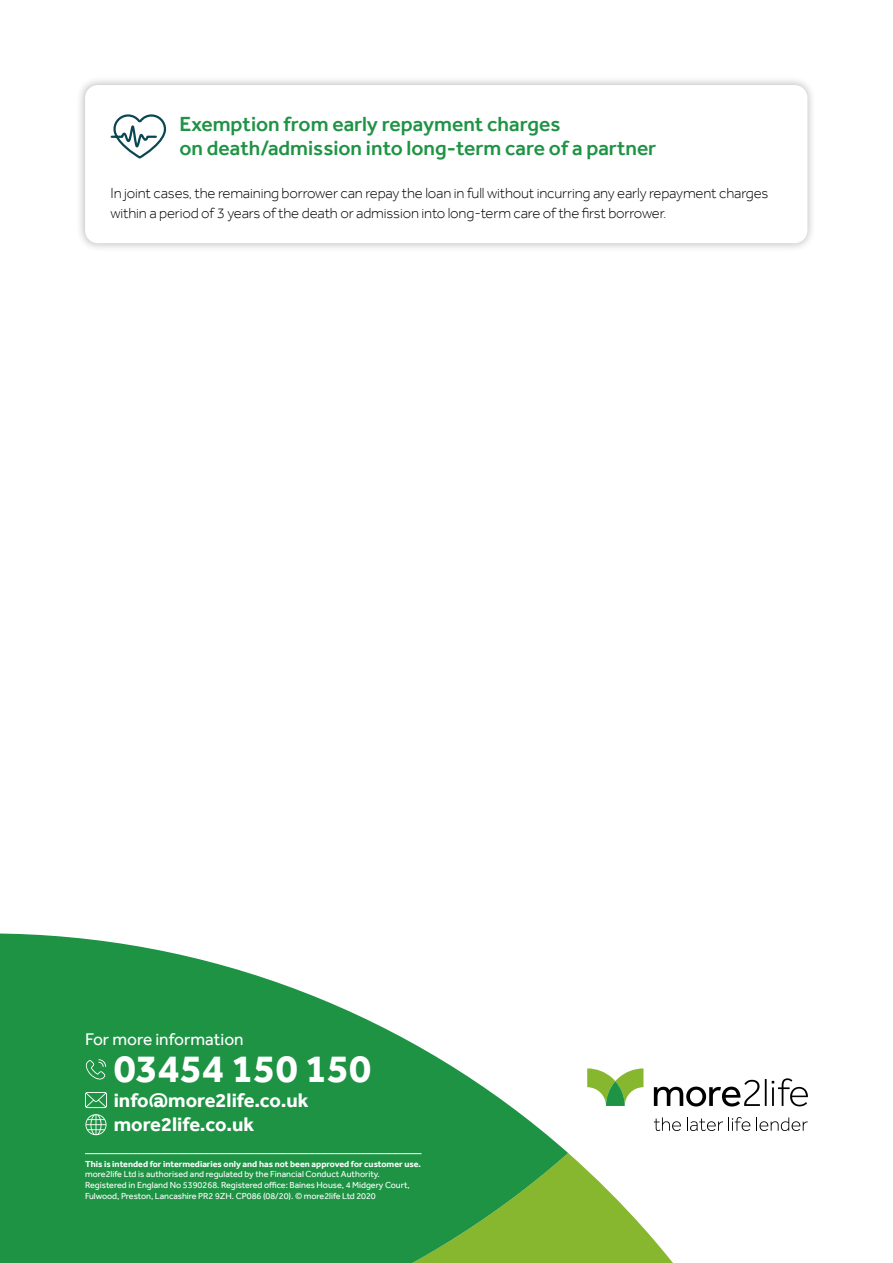
<style>
.page{position:relative;width:893px;height:1263px;background:#fff}
.page>*{position:absolute;margin:0;border:0;box-sizing:border-box;transform-origin:0 0}
.t1{font:700 40.5px "Effra";color:#fff}
.t2{font:500 21px/24px "Effra";color:#1e9344}
.t3{font:700 20.25px/24.3px "Effra";color:#fff}
.t4{font:17.4px "Effra";color:#fff}
.t5{font:300 15px/19.5px "Effra";letter-spacing:-.01em;color:#000}
.t6{font:9px/10.8px "Effra";letter-spacing:-.005em;color:#fff}
.t7{font:700 9px "Effra";color:#fff}
</style>
<div class="page">
<svg style="left:568px;top:1153px;width:105px;height:110px;fill:#87b62f"></svg>
<svg style="left:0;top:933px;width:568px;height:330px;fill:#1e9344"></svg>
<hr style="left:85px;top:1153px;width:336px;height:1px;background:#fff">
<svg style="left:85px;top:1059px;width:21px;height:21px"></svg>
<svg style="left:85px;top:1092px;width:22px;height:16px"></svg>
<svg style="left:85px;top:1114px;width:22px;height:21px"></svg>
<svg style="left:587px;top:1068px;width:56px;height:38px"></svg>
<svg style="left:654px;top:1078px;width:154px;height:28px"></svg>
<svg style="left:654px;top:1117px;width:27px;height:14px"></svg>
<svg style="left:687px;top:1117px;width:63px;height:14px"></svg>
<svg style="left:756px;top:1117px;width:52px;height:14px"></svg>
<div style="left:76px;top:76px;width:741px;height:176px;background:#000;opacity:.3"></div>
<div style="left:85px;top:85px;width:722px;height:158px;background:#fff;border-radius:13px"></div>
<svg style="left:110px;top:114px;width:57px;height:45px"></svg>
<h2 class="t2" style="left:179px;top:112px;width:478px">Exemption from early repayment charges<br>on death/admission into long-term care of a partner</h2>
<h3 class="t5" style="left:111px;top:183px;width:659px">In joint cases, the remaining borrower can repay the loan in full without incurring any early repayment charges within a period of 3 years of the death or admission into long-term care of the first borrower.</h3>
<h3 class="t4" style="left:85px;top:1028px;width:160px">For more information</h3>
<h1 class="t1" style="left:114px;top:1044px;width:259px">03454 150 150</h1>
<h3 class="t3" style="left:114px;top:1087px;width:196px">info@more2life.co.uk more2life.co.uk</h3>
<p class="t7" style="left:85px;top:1158px;width:337px">This is intended for intermediaries only and has not been approved for customer use.</p>
<p class="t6" style="left:85px;top:1169px;width:326px">more2life Ltd is authorised and regulated by the Financial Conduct Authority.<br>Registered in England No 5390268. Registered office: Baines House, 4 Midgery Court,<br>Fulwood, Preston, Lancashire PR2 9ZH. CP086 (08/20). © more2life Ltd 2020</p>
</div>
